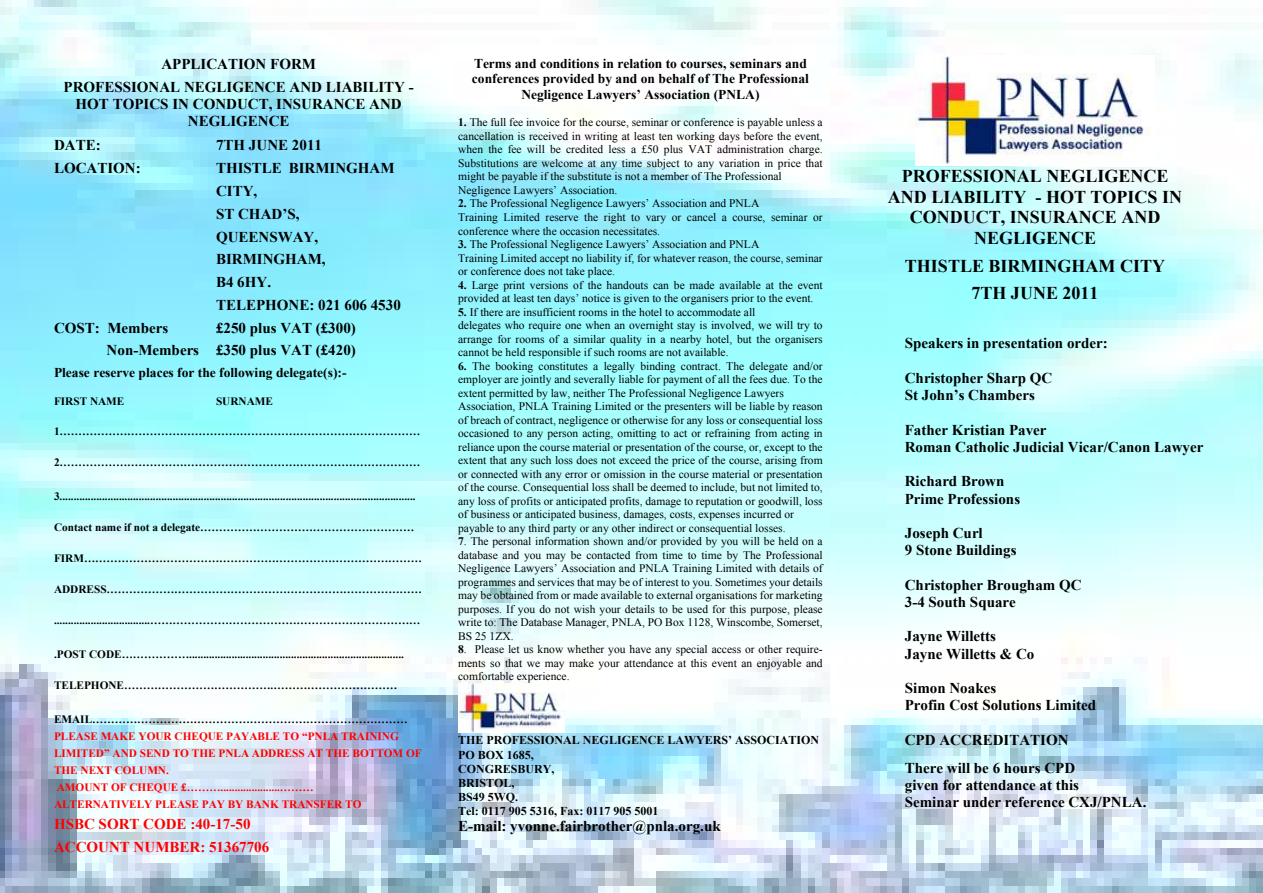
<style>
.page{position:relative;width:1263px;height:893px;background:#fff}
.page>*{position:absolute;margin:0;border:0;box-sizing:border-box;transform-origin:0 0}
.t1{font:700 18px/20.7px "Times New Roman";color:#000;text-align:center}
.t2{font:700 15px/17.2px "Times New Roman";color:#000}
.t3{font:700 15px/22.8px "Times New Roman";color:#f00}
.t4{font:700 13.5px/15.6px "Times New Roman";color:#000;text-align:center}
.t5{font:700 12px/14.1px "Times New Roman";color:#000}
.t6{font:11.55px/13.5px "Times New Roman";color:#000}
.t7{font:700 11.25px "Times New Roman";color:#000}
.t8{font:700 11.25px/17.1px "Times New Roman";color:#f00}
.s1{font-weight:700}
</style>
<div class="page">
<img style="left:0;top:0;width:1263px;height:893px">
<img style="left:458px;top:684px;width:106px;height:48px">
<img style="left:916px;top:56px;width:238px;height:109px">
<p class="t2" style="left:64px;top:54px;width:352px;line-height:22.8px;text-align:center">APPLICATION FORM<br>PROFESSIONAL NEGLIGENCE AND LIABILITY -</p>
<p class="t2" style="left:76px;top:97px;width:328px;text-align:center">HOT TOPICS IN CONDUCT, INSURANCE AND<br>NEGLIGENCE</p>
<p class="t2" style="left:54px;top:138px;width:48px">DATE:</p>
<p class="t2" style="left:216px;top:138px;width:107px">7TH JUNE 2011</p>
<p class="t2" style="left:54px;top:161px;width:88px">LOCATION:</p>
<p class="t2" style="left:216px;top:158px;width:186px;line-height:22.8px">THISTLE BIRMINGHAM<br>CITY,<br>ST CHAD’S,<br>QUEENSWAY,<br>BIRMINGHAM,<br>B4 6HY.<br>TELEPHONE: 021 606 4530</p>
<p class="t2" style="left:54px;top:321px;width:116px">COST: Members</p>
<p class="t2" style="left:107px;top:318px;width:251px;line-height:22.8px;text-align:right">£250 plus VAT (£300)<br>Non-Members £350 plus VAT (£420)</p>
<p class="t4" style="left:54px;top:366px;width:294px">Please reserve places for the following delegate(s):-</p>
<p class="t7" style="left:54px;top:397px;width:72px">FIRST NAME</p>
<p class="t7" style="left:216px;top:397px;width:59px">SURNAME</p>
<p class="t7" style="left:54px;top:428px;width:368px">1……………………………………………………………………………………</p>
<p class="t7" style="left:54px;top:458px;width:368px">2……………………………………………………………………………………</p>
<p class="t7" style="left:54px;top:493px;width:363px">3..............................................................................................................................</p>
<p class="t7" style="left:54px;top:524px;width:362px">Contact name if not a delegate…………………………………………………</p>
<p class="t7" style="left:54px;top:554px;width:370px">FIRM………………………………………………………………………………</p>
<p class="t7" style="left:54px;top:585px;width:370px">ADDRESS…………………………………………………………………………</p>
<p class="t7" style="left:54px;top:616px;width:368px">..................................………………………………………………………………</p>
<p class="t7" style="left:54px;top:650px;width:352px">.POST CODE………………............................................................................</p>
<p class="t7" style="left:54px;top:681px;width:345px">TELEPHONE………………………………….……………………………</p>
<p class="t7" style="left:54px;top:715px;width:355px">EMAIL…………………………………………………………………………</p>
<p class="t8" style="left:54px;top:729px;width:369px">PLEASE MAKE YOUR CHEQUE PAYABLE TO “PNLA TRAINING LIMITED” AND SEND TO THE PNLA ADDRESS AT THE BOTTOM OF THE NEXT COLUMN.<br>AMOUNT OF CHEQUE £……….....................………<br>ALTERNATIVELY PLEASE PAY BY BANK TRANSFER TO</p>
<p class="t3" style="left:54px;top:814px;width:217px">HSBC SORT CODE :40-17-50<br>ACCOUNT NUMBER: 51367706</p>
<p class="t4" style="left:472px;top:57px;width:339px">Terms and conditions in relation to courses, seminars and conferences provided by and on behalf of The Professional<br>Negligence Lawyers’ Association (PNLA)</p>
<p class="t6" style="left:458px;top:117px;width:366px"><span class="s1">1.</span> The full fee invoice for the course, seminar or conference is payable unless a cancellation is received in writing at least ten working days before the event, when the fee will be credited less a £50 plus VAT administration charge.<br>Substitutions are welcome at any time subject to any variation in price that might be payable if the substitute is not a member of The Professional Negligence Lawyers’ Association.</p>
<p class="t6" style="left:458px;top:198px;width:366px"><span class="s1">2.</span> The Professional Negligence Lawyers’ Association and PNLA<br>Training Limited reserve the right to vary or cancel a course, seminar or conference where the occasion necessitates.</p>
<p class="t6" style="left:458px;top:239px;width:366px"><span class="s1">3.</span> The Professional Negligence Lawyers’ Association and PNLA<br>Training Limited accept no liability if, for whatever reason, the course, seminar or conference does not take place.</p>
<p class="t6" style="left:458px;top:279px;width:366px"><span class="s1">4.</span> Large print versions of the handouts can be made available at the event provided at least ten days’ notice is given to the organisers prior to the event.</p>
<p class="t6" style="left:458px;top:306px;width:366px"><span class="s1">5.</span> If there are insufficient rooms in the hotel to accommodate all<br>delegates who require one when an overnight stay is involved, we will try to arrange for rooms of a similar quality in a nearby hotel, but the organisers cannot be held responsible if such rooms are not available.</p>
<p class="t6" style="left:458px;top:360px;width:366px"><span class="s1">6.</span> The booking constitutes a legally binding contract. The delegate and/or employer are jointly and severally liable for payment of all the fees due. To the extent permitted by law, neither The Professional Negligence Lawyers Association, PNLA Training Limited or the presenters will be liable by reason of breach of contract, negligence or otherwise for any loss or consequential loss occasioned to any person acting, omitting to act or refraining from acting in reliance upon the course material or presentation of the course, or, except to the extent that any such loss does not exceed the price of the course, arising from or connected with any error or omission in the course material or presentation of the course. Consequential loss shall be deemed to include, but not limited to, any loss of profits or anticipated profits, damage to reputation or goodwill, loss of business or anticipated business, damages, costs, expenses incurred or payable to any third party or any other indirect or consequential losses.</p>
<p class="t6" style="left:458px;top:536px;width:366px;text-align:justify"><span class="s1">7</span>. The personal information shown and/or provided by you will be held on a database and you may be contacted from time to time by The Professional Negligence Lawyers’ Association and PNLA Training Limited with details of programmes and services that may be of interest to you. Sometimes your details may be obtained from or made available to external organisations for marketing purposes. If you do not wish your details to be used for this purpose, please write to: The Database Manager, PNLA, PO Box 1128, Winscombe, Somerset, BS 25 1ZX.</p>
<p class="t6" style="left:458px;top:644px;width:366px;text-align:justify"><span class="s1">8</span>. Please let us know whether you have any special access or other require&shy;ments so that we may make your attendance at this event an enjoyable and comfortable experience.</p>
<p class="t5" style="left:458px;top:735px;width:362px">THE PROFESSIONAL NEGLIGENCE LAWYERS’ ASSOCIATION<br>PO BOX 1685,<br>CONGRESBURY,<br>BRISTOL,<br>BS49 5WQ.<br>Tel: 0117 905 5316, Fax: 0117 905 5001</p>
<p class="t2" style="left:458px;top:819px;width:264px">E-mail: yvonne.fairbrother@pnla.org.uk</p>
<h1 class="t1" style="left:888px;top:168px;width:296px">PROFESSIONAL NEGLIGENCE<br>AND LIABILITY - HOT TOPICS IN<br>CONDUCT, INSURANCE AND<br>NEGLIGENCE</h1>
<h1 class="t1" style="left:905px;top:254px;width:262px;line-height:27.6px">THISTLE BIRMINGHAM CITY<br>7TH JUNE 2011</h1>
<p class="t2" style="left:905px;top:336px;width:204px">Speakers in presentation order:</p>
<p class="t2" style="left:905px;top:371px;width:149px">Christopher Sharp QC<br>St John’s Chambers</p>
<p class="t2" style="left:905px;top:422px;width:300px">Father Kristian Paver<br>Roman Catholic Judicial Vicar/Canon Lawyer</p>
<p class="t2" style="left:905px;top:474px;width:117px">Richard Brown<br>Prime Professions</p>
<p class="t2" style="left:905px;top:526px;width:113px">Joseph Curl<br>9 Stone Buildings</p>
<p class="t2" style="left:905px;top:578px;width:178px">Christopher Brougham QC<br>3-4 South Square</p>
<p class="t2" style="left:905px;top:629px;width:131px">Jayne Willetts<br>Jayne Willetts &amp; Co</p>
<p class="t2" style="left:905px;top:681px;width:193px">Simon Noakes<br>Profin Cost Solutions Limited</p>
<p class="t2" style="left:905px;top:728px;width:172px;line-height:27.6px">CPD ACCREDITATION<br>There will be 6 hours CPD</p>
<p class="t2" style="left:905px;top:778px;width:243px">given for attendance at this<br>Seminar under reference CXJ/PNLA.</p>
</div>
